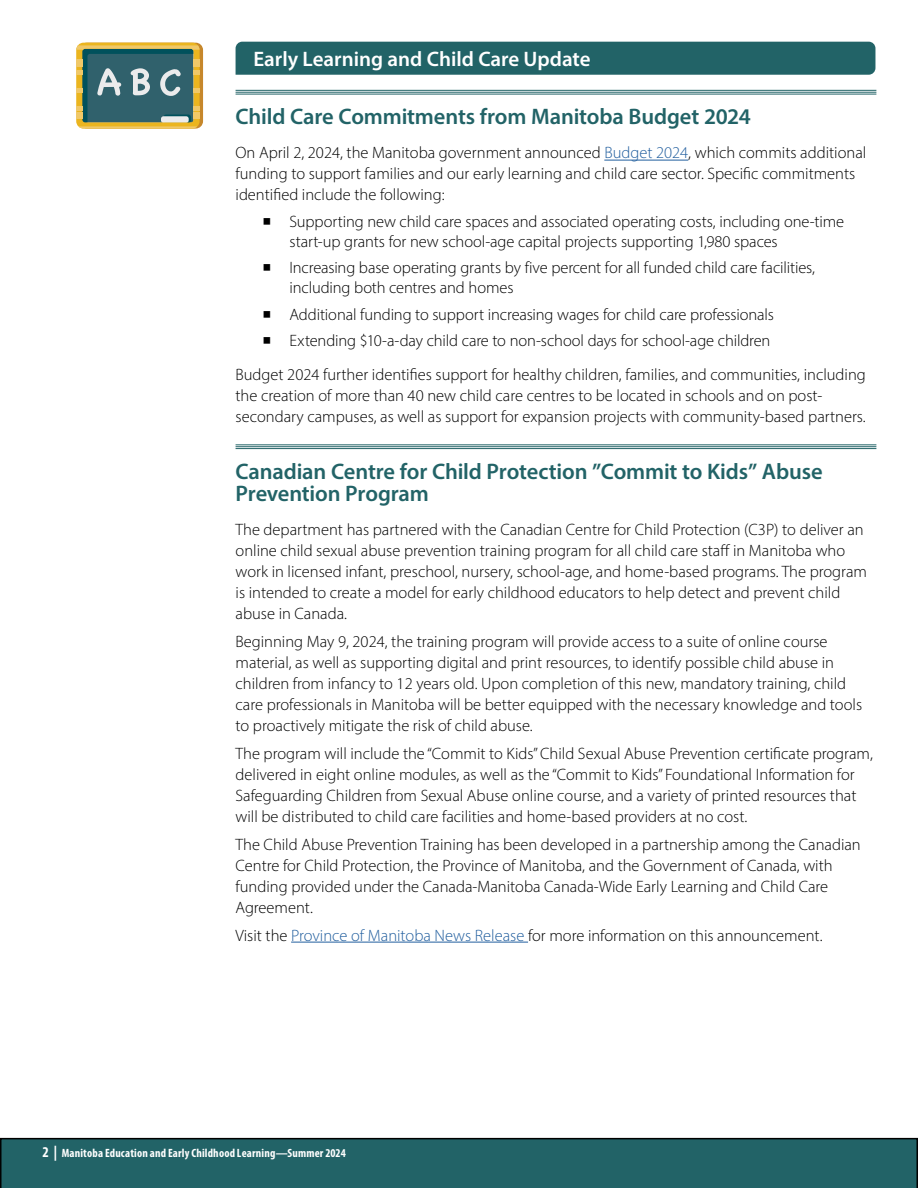
<style>
.page{position:relative;width:918px;height:1188px;background:#fff}
.page>*{position:absolute;margin:0;border:0;box-sizing:border-box;transform-origin:0 0}
.Sub_Head{font:600 22.5px/22.5px "Myriad Pro";letter-spacing:-.01em;color:#226367}
.White_Section_Head{font:600 21px "Myriad Pro";color:#fff}
.Paragraph{font:300 16.5px/21px "Myriad Pro";color:#000}
.t1{font:700 condensed 12px "Myriad Pro";letter-spacing:.015em;color:#fff}
.s1{color:#215e9e}
.s2{font-family:"Arial Unicode MS";font-weight:400;font-size:15px}
.s3{font-size:15px}
</style>
<div class="page">
<div style="left:0;top:1138px;width:918px;height:50px;background:#226367"></div>
<hr style="left:236px;top:90px;width:640px;height:1px;background:#226367">
<hr style="left:236px;top:92px;width:640px;height:1px;background:#226367">
<hr style="left:236px;top:94px;width:640px;height:1px;background:#226367">
<hr style="left:604px;top:160px;width:84px;height:1px;background:#215e9e">
<hr style="left:236px;top:444px;width:640px;height:1px;background:#226367">
<hr style="left:236px;top:446px;width:640px;height:1px;background:#226367">
<hr style="left:236px;top:448px;width:640px;height:1px;background:#226367">
<hr style="left:291px;top:942px;width:237px;height:1px;background:#215e9e">
<div style="left:236px;top:42px;width:639px;height:33px;background:#226367"></div>
<svg style="left:76px;top:43px;width:127px;height:86px;background:#6d836c"></svg>
<h2 class="White_Section_Head" style="left:253px;top:46px;width:339px">Early Learning and Child Care Update</h2>
<h3 class="Sub_Head" style="left:236px;top:105px;width:517px">Child Care Commitments from Manitoba Budget 2024</h3>
<p class="Paragraph" style="left:236px;top:142px;width:632px">On April 2, 2024, the Manitoba government announced <span class="s1">Budget 2024</span>, which commits additional funding to support families and our early learning and child care sector. Specific commitments identified include the following:</p>
<p class="Paragraph" style="left:290px;top:211px;width:556px;line-height:19.8px;text-indent:-27px"><span class="s2">■</span> Supporting new child care spaces and associated operating costs, including one-time start-up grants for new school-age capital projects supporting 1,980 spaces</p>
<p class="Paragraph" style="left:290px;top:258px;width:527px;line-height:19.8px;text-indent:-27px"><span class="s2">■</span> Increasing base operating grants by five percent for all funded child care facilities, including both centres and homes</p>
<p class="Paragraph" style="left:263px;top:304px;width:513px"><span class="s2">■</span> Additional funding to support increasing wages for child care professionals</p>
<p class="Paragraph" style="left:263px;top:330px;width:509px"><span class="s2">■</span> Extending $10-a-day child care to non-school days for school-age children</p>
<p class="Paragraph" style="left:236px;top:364px;width:632px">Budget 2024 further identifies support for healthy children, families, and communities, including the creation of more than 40 new child care centres to be located in schools and on post&shy;secondary campuses, as well as support for expansion projects with community-based partners.</p>
<h3 class="Sub_Head" style="left:236px;top:459px;width:589px">Canadian Centre for Child Protection ”Commit to Kids” Abuse<br>Prevention Program</h3>
<p class="Paragraph" style="left:236px;top:519px;width:633px">The department has partnered with the Canadian Centre for Child Protection (C3P) to deliver an online child sexual abuse prevention training program for all child care staff in Manitoba who work in licensed infant, preschool, nursery, school-age, and home-based programs. The program is intended to create a model for early childhood educators to help detect and prevent child abuse in Canada.</p>
<p class="Paragraph" style="left:236px;top:631px;width:628px">Beginning May 9, 2024, the training program will provide access to a suite of online course material, as well as supporting digital and print resources, to identify possible child abuse in children from infancy to 12 years old. Upon completion of this new, mandatory training, child care professionals in Manitoba will be better equipped with the necessary knowledge and tools to proactively mitigate the risk of child abuse.</p>
<p class="Paragraph" style="left:236px;top:743px;width:639px">The program will include the “Commit to Kids” Child Sexual Abuse Prevention certificate program, delivered in eight online modules, as well as the “Commit to Kids” Foundational Information for Safeguarding Children from Sexual Abuse online course, and a variety of printed resources that will be distributed to child care facilities and home-based providers at no cost.</p>
<p class="Paragraph" style="left:236px;top:834px;width:627px">The Child Abuse Prevention Training has been developed in a partnership among the Canadian Centre for Child Protection, the Province of Manitoba, and the Government of Canada, with funding provided under the Canada-Manitoba Canada-Wide Early Learning and Child Care Agreement.</p>
<p class="Paragraph" style="left:236px;top:924px;width:589px">Visit the <span class="s1">Province of Manitoba News Release</span> for more information on this announcement.</p>
<p class="t1" style="left:43px;top:1146px;width:305px"><span class="s3">2 |</span> Manitoba Education and Early Childhood Learning—Summer 2024</p>
</div>
